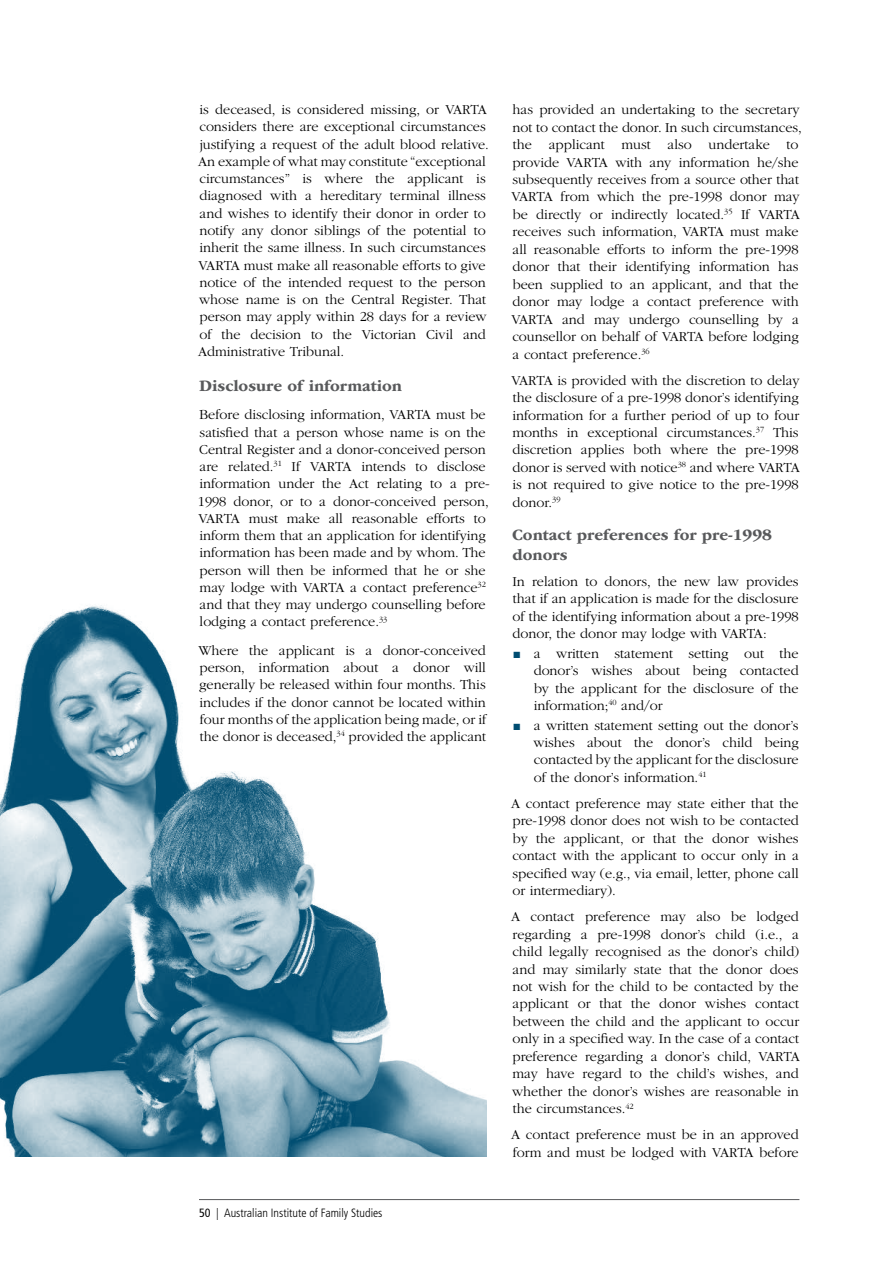
<style>
.page{position:relative;width:893px;height:1263px;background:#fff}
.page>*{position:absolute;margin:0;border:0;box-sizing:border-box;transform-origin:0 0}
.t1{font:700 16.5px/20px "ITC Garamond Std";color:#58595b}
.t2{font:300 14.25px/17.4px "ITC Garamond Std";color:#000;text-align:justify}
.t3{font:300 condensed 12px "Frutiger LT Std";color:#000}
.s1{font-weight:400}
.s2{color:#004d71}
</style>
<div class="page">
<hr style="left:199px;top:1199px;width:600px;height:1px;background:#58595b">
<img style="left:0;top:605px;width:486px;height:552px">
<p class="t2" style="left:198px;top:101px;width:292px;text-align:left">is deceased, is considered missing, or VARTA considers there are exceptional circumstances justifying a request of the adult blood relative.<br>An example of what may constitute “exceptional circumstances” is where the applicant is diagnosed with a hereditary terminal illness and wishes to identify their donor in order to notify any donor siblings of the potential to inherit the same illness. In such circumstances VARTA must make all reasonable efforts to give notice of the intended request to the person whose name is on the Central Register. That person may apply within 28 days for a review of the decision to the Victorian Civil and Administrative Tribunal.</p>
<p class="t1" style="left:199px;top:376px;width:204px">Disclosure of information</p>
<p class="t2" style="left:198px;top:406px;width:293px;text-align:left">Before disclosing information, VARTA must be satisfied that a person whose name is on the Central Register and a donor-conceived person are related.<sup>31</sup> If VARTA intends to disclose information under the Act relating to a pre-1998 donor, or to a donor-conceived person, VARTA must make all reasonable efforts to inform them that an application for identifying information has been made and by whom. The person will then be informed that he or she may lodge with VARTA a contact preference<sup>32 </sup>and that they may undergo counselling before</p>
<p class="t2" style="left:200px;top:613px;width:189px">lodging a contact preference.<sup>33</sup></p>
<p class="t2" style="left:199px;top:642px;width:289px">Where the applicant is a donor-conceived person, information about a donor will generally be released within four months. This includes if the donor cannot be located within four months of the application being made, or if the donor is deceased,<sup>34</sup> provided the applicant</p>
<p class="t3" style="left:199px;top:1206px;width:185px"><span class="s1">50</span> | Australian Institute of Family Studies</p>
<p class="t2" style="left:511px;top:101px;width:292px;text-align:left">has provided an undertaking to the secretary not to contact the donor. In such circumstances, the applicant must also undertake to provide VARTA with any information he/she subsequently receives from a source other that VARTA from which the pre-1998 donor may be directly or indirectly located.<sup>35</sup> If VARTA receives such information, VARTA must make all reasonable efforts to inform the pre-1998 donor that their identifying information has been supplied to an applicant, and that the donor may lodge a contact preference with VARTA and may undergo counselling by a counsellor on behalf of VARTA before lodging a contact preference.<sup>36</sup></p>
<p class="t2" style="left:511px;top:372px;width:290px">VARTA is provided with the discretion to delay the disclosure of a pre-1998 donor’s identifying information for a further period of up to four months in exceptional circumstances.<sup>37</sup> This discretion applies both where the pre-1998 donor is served with notice<sup>38</sup> and where VARTA is not required to give notice to the pre-1998 donor.<sup>39</sup></p>
<p class="t1" style="left:512px;top:524px;width:261px">Contact preferences for pre-1998 donors</p>
<p class="t2" style="left:512px;top:573px;width:288px">In relation to donors, the new law provides that if an application is made for the disclosure of the identifying information about a pre-1998 donor, the donor may lodge with VARTA:</p>
<p class="t2" style="left:534px;top:645px;width:267px;text-indent:-20px"><span class="s2">■</span> a written statement setting out the donor’s wishes about being contacted by the applicant for the disclosure of the information;<sup>40</sup> and/or</p>
<p class="t2" style="left:533px;top:716px;width:267px;text-indent:-20px"><span class="s2">■</span> a written statement setting out the donor’s wishes about the donor’s child being contacted by the applicant for the disclosure of the donor’s information.<sup>41</sup></p>
<p class="t2" style="left:511px;top:795px;width:289px">A contact preference may state either that the pre-1998 donor does not wish to be contacted by the applicant, or that the donor wishes contact with the applicant to occur only in a specified way (e.g., via email, letter, phone call or intermediary).</p>
<p class="t2" style="left:511px;top:908px;width:290px">A contact preference may also be lodged regarding a pre-1998 donor’s child (i.e., a child legally recognised as the donor’s child) and may similarly state that the donor does not wish for the child to be contacted by the applicant or that the donor wishes contact between the child and the applicant to occur only in a specified way. In the case of a contact preference regarding a donor’s child, VARTA may have regard to the child’s wishes, and whether the donor’s wishes are reasonable in the circumstances.<sup>42</sup></p>
<p class="t2" style="left:511px;top:1126px;width:289px">A contact preference must be in an approved form and must be lodged with VARTA before</p>
</div>
